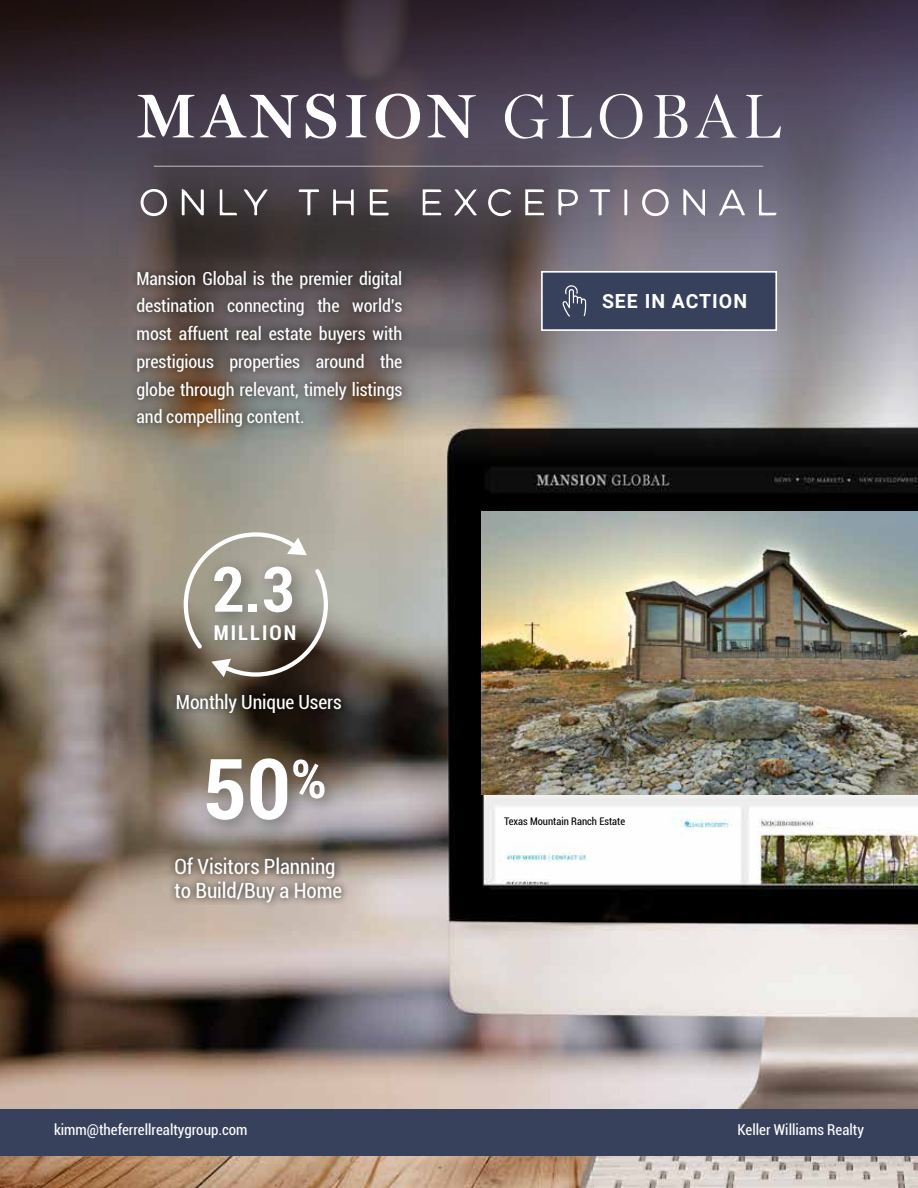
<style>
.page{position:relative;width:918px;height:1188px;background:#fff}
.page>*{position:absolute;margin:0;border:0;box-sizing:border-box;transform-origin:0 0}
.t1{font:700 condensed 84px "Roboto";color:#fff}
.t2{font:700 condensed 62.55px "Roboto";color:#fff}
.t3{font:condensed 21px/24px "Roboto";letter-spacing:-.005em;color:#fff}
.t4{font:700 condensed 20.4px "Roboto";letter-spacing:.1em;color:#fff}
.t5{font:condensed 19.5px "Roboto";letter-spacing:-.005em;color:#fff}
.t6{font:700 19.5px "Roboto";letter-spacing:.05em;color:#fff}
.t7{font:condensed 18px/27.8px "Roboto";letter-spacing:-.005em;color:#fff;text-align:justify}
.t8{font:condensed 15px "Roboto";color:#fff}
.t9{font:condensed 10.5px "Roboto";color:#000}
</style>
<div class="page">
<img style="left:0;top:439px;width:918px;height:749px">
<img style="left:482px;top:512px;width:436px;height:283px">
<svg style="left:0;top:0;width:918px;height:439px;background:#615962"></svg>
<div style="left:130px;top:264px;width:279px;height:171px;background:#000;opacity:.61"></div>
<svg style="left:154px;top:166px;width:609px;height:1px"></svg>
<svg style="left:137px;top:94px;width:57px;height:43px"></svg>
<svg style="left:376px;top:93px;width:44px;height:46px"></svg>
<svg style="left:427px;top:94px;width:49px;height:45px"></svg>
<svg style="left:306px;top:92px;width:31px;height:47px"></svg>
<svg style="left:200px;top:94px;width:99px;height:45px"></svg>
<svg style="left:654px;top:95px;width:34px;height:43px"></svg>
<svg style="left:600px;top:93px;width:44px;height:47px"></svg>
<svg style="left:503px;top:89px;width:46px;height:50px;background:#706a79"></svg>
<svg style="left:346px;top:95px;width:21px;height:42px"></svg>
<svg style="left:694px;top:94px;width:44px;height:44px;background:#736d7f"></svg>
<svg style="left:746px;top:95px;width:35px;height:43px;background:#797384"></svg>
<svg style="left:557px;top:95px;width:35px;height:43px"></svg>
<svg style="left:182px;top:189px;width:22px;height:27px"></svg>
<svg style="left:642px;top:189px;width:27px;height:27px"></svg>
<svg style="left:141px;top:189px;width:26px;height:27px"></svg>
<svg style="left:683px;top:189px;width:22px;height:27px"></svg>
<svg style="left:423px;top:189px;width:19px;height:26px"></svg>
<svg style="left:525px;top:189px;width:19px;height:26px"></svg>
<svg style="left:333px;top:189px;width:21px;height:27px"></svg>
<svg style="left:370px;top:189px;width:19px;height:26px"></svg>
<svg style="left:719px;top:189px;width:26px;height:27px"></svg>
<svg style="left:558px;top:189px;width:20px;height:27px"></svg>
<svg style="left:454px;top:188px;width:23px;height:28px"></svg>
<svg style="left:487px;top:188px;width:24px;height:30px"></svg>
<svg style="left:589px;top:189px;width:21px;height:26px"></svg>
<svg style="left:244px;top:189px;width:24px;height:27px"></svg>
<svg style="left:298px;top:189px;width:21px;height:27px"></svg>
<svg style="left:220px;top:189px;width:17px;height:26px"></svg>
<svg style="left:759px;top:189px;width:18px;height:26px"></svg>
<svg style="left:624px;top:189px;width:3px;height:27px"></svg>
<div style="left:169px;top:686px;width:180px;height:34px;background:#000;opacity:.86"></div>
<div style="left:168px;top:850px;width:181px;height:60px;background:#000;opacity:.86"></div>
<div style="left:197px;top:748px;width:147px;height:92px;background:#000;opacity:.39"></div>
<svg style="left:184px;top:532px;width:144px;height:145px;background:#948e83"></svg>
<div style="left:541px;top:271px;width:236px;height:60px;background:#38415c;border:2px solid #fff"></div>
<svg style="left:563px;top:285px;width:23px;height:32px"></svg>
<div style="left:0;top:1109px;width:918px;height:47px;background:#38415c"></div>
<p class="t7" style="left:136px;top:264px;width:267px">Mansion Global is the premier digital destination connecting the world’s most affuent real estate buyers with prestigious properties around the globe through relevant, timely listings and compelling content.</p>
<h2 class="t2" style="left:212px;top:546px;width:84px">2.3</h2>
<p class="t4" style="left:214px;top:618px;width:84px">MILLION</p>
<p class="t5" style="left:176px;top:688px;width:167px">Monthly Unique Users</p>
<h1 class="t1" style="left:203px;top:730px;width:126px">50<sup>%</sup></h1>
<p class="t3" style="left:175px;top:854px;width:169px">Of Visitors Planning to Build/Buy a Home</p>
<p class="t6" style="left:602px;top:288px;width:147px">SEE IN ACTION</p>
<p class="t9" style="left:504px;top:814px;width:123px">Texas Mountain Ranch Estate</p>
<p class="t8" style="left:54px;top:1120px;width:195px">kimm@theferrellrealtygroup.com</p>
<p class="t8" style="left:737px;top:1120px;width:128px">Keller Williams Realty</p>
</div>
